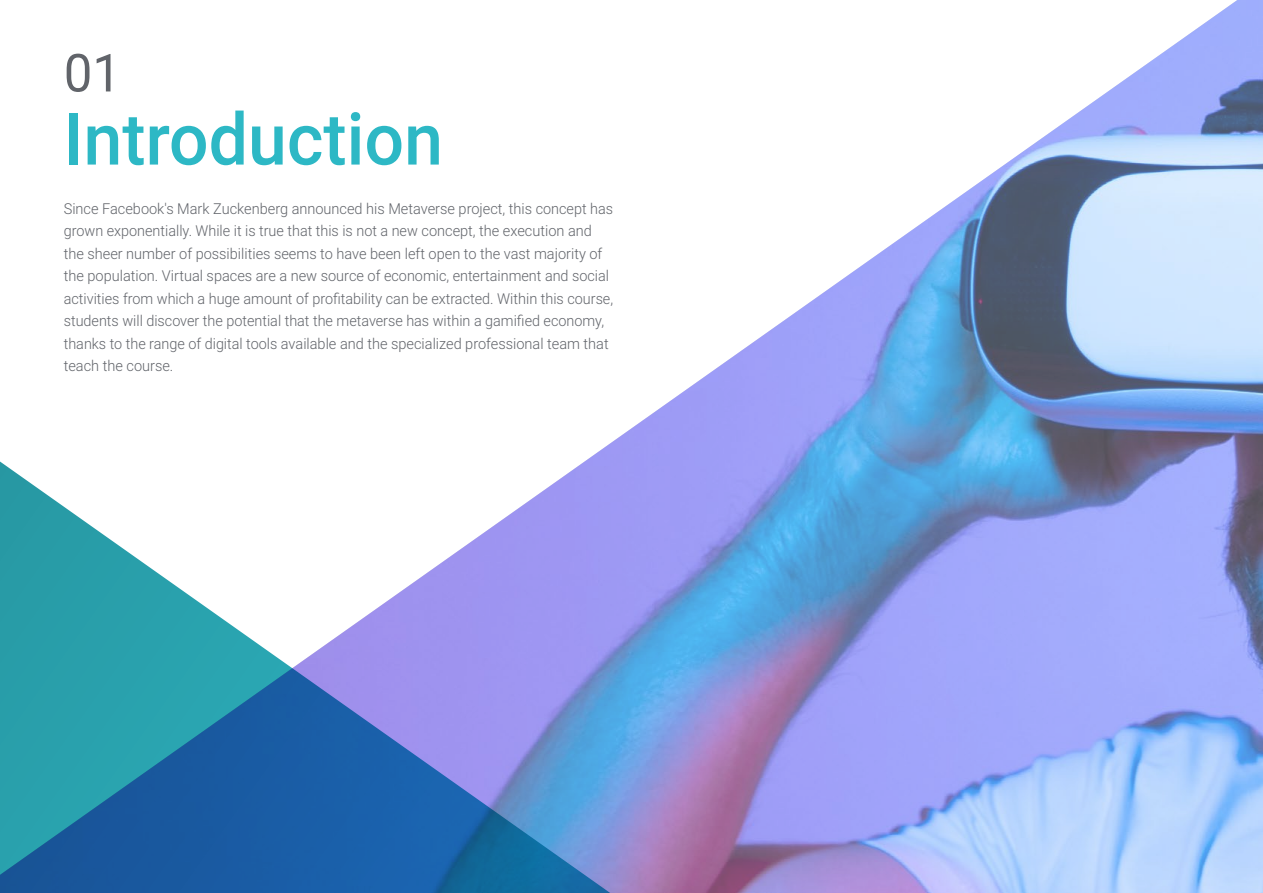
<style>
.page{position:relative;width:1263px;height:893px;background:#fff}
.page>*{position:absolute;margin:0;border:0;box-sizing:border-box;transform-origin:0 0}
.t1{font:500 72px "Roboto";color:#2db8c5}
.t2{font:52.5px "Roboto";color:#61646a}
.t3{font:300 15px/22.5px "Roboto";color:#61646a}
</style>
<div class="page">
<img style="left:607px;top:0;width:656px;height:893px">
<svg style="left:0;top:446px;width:640px;height:447px"></svg>
<h2 class="t2" style="left:64px;top:36px;width:59px">01</h2>
<h1 class="t1" style="left:64px;top:89px;width:381px">Introduction</h1>
<p class="t3" style="left:64px;top:197px;width:551px">Since Facebook's Mark Zuckenberg announced his Metaverse project, this concept has grown exponentially. While it is true that this is not a new concept, the execution and the sheer number of possibilities seems to have been left open to the vast majority of the population. Virtual spaces are a new source of economic, entertainment and social activities from which a huge amount of profitability can be extracted. Within this course, students will discover the potential that the metaverse has within a gamified economy, thanks to the range of digital tools available and the specialized professional team that teach the course.</p>
</div>
